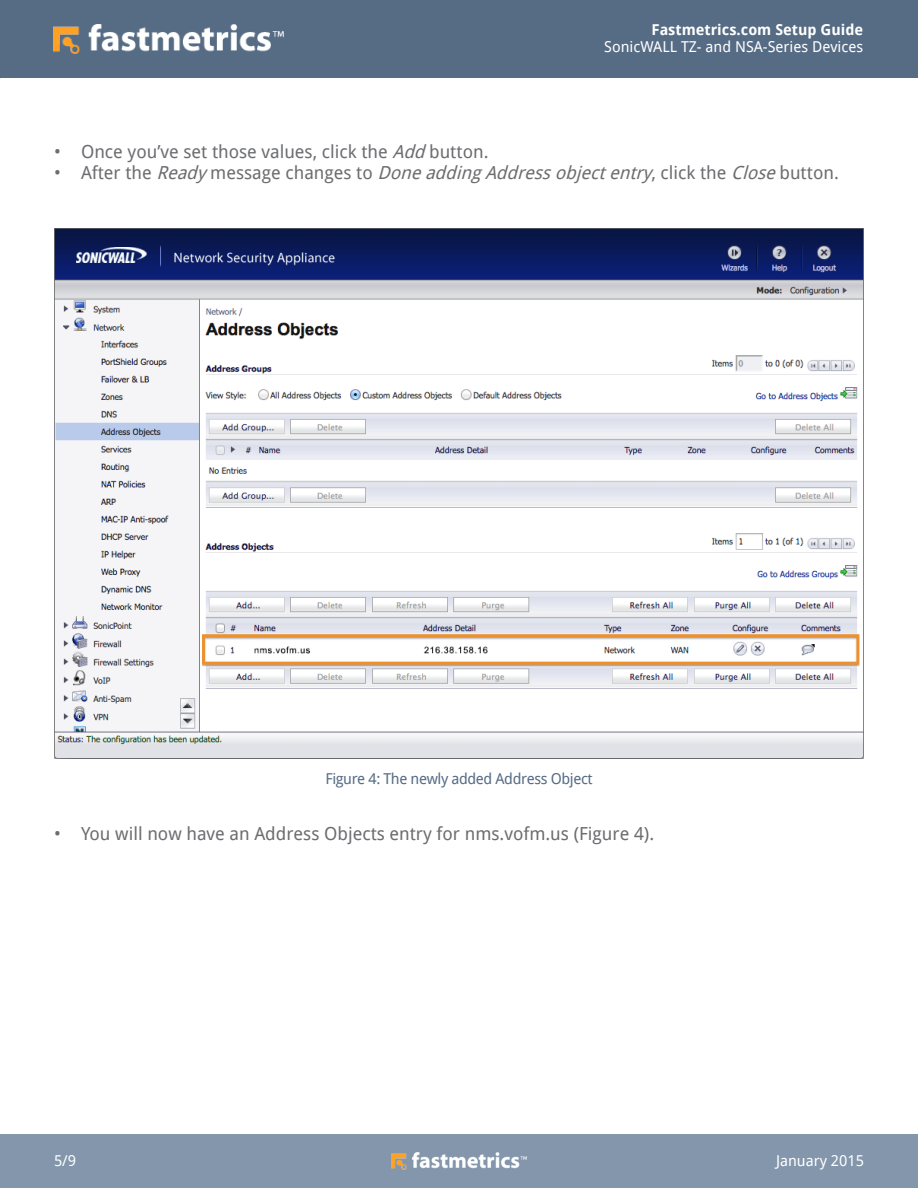
<style>
.page{position:relative;width:918px;height:1188px;background:#fff}
.page>*{position:absolute;margin:0;border:0;box-sizing:border-box;transform-origin:0 0}
.t1{font:18px "Droid Sans";color:#6c6d70}
.t2{font:15px "Droid Sans";color:#fff}
.t3{font:15px "Droid Sans";letter-spacing:-.025em;color:#566c85}
.t4{font:700 15px "Droid Sans";color:#fff}
.s1{font-style:italic}
</style>
<div class="page">
<div style="left:0;top:0;width:918px;height:78px;background:#566c85"></div>
<img style="left:53px;top:24px;width:231px;height:30px">
<div style="left:0;top:1134px;width:918px;height:54px;background:#8396ac"></div>
<img style="left:391px;top:1152px;width:136px;height:18px">
<img style="left:54px;top:229px;width:810px;height:529px">
<p class="t4" style="left:651px;top:21px;width:213px">Fastmetrics.com Setup Guide</p>
<p class="t2" style="left:604px;top:38px;width:261px">SonicWALL TZ- and NSA-Series Devices</p>
<p class="t1" style="left:54px;top:141px;width:436px">• Once you’ve set those values, click the <span class="s1">Add</span> button.</p>
<p class="t1" style="left:54px;top:163px;width:786px">• After the <span class="s1">Ready</span> message changes to <span class="s1">DoneaddingAddressobjectentry</span>, click the <span class="s1">Close</span>button.</p>
<p class="t3" style="left:325px;top:770px;width:269px">Figure 4: The newly added Address Object</p>
<p class="t1" style="left:54px;top:823px;width:602px">• You will now have an Address Objects entry for nms.vofm.us (Figure 4).</p>
<p class="t2" style="left:54px;top:1152px;width:24px">5/9</p>
<p class="t2" style="left:776px;top:1152px;width:89px">January 2015</p>
</div>
